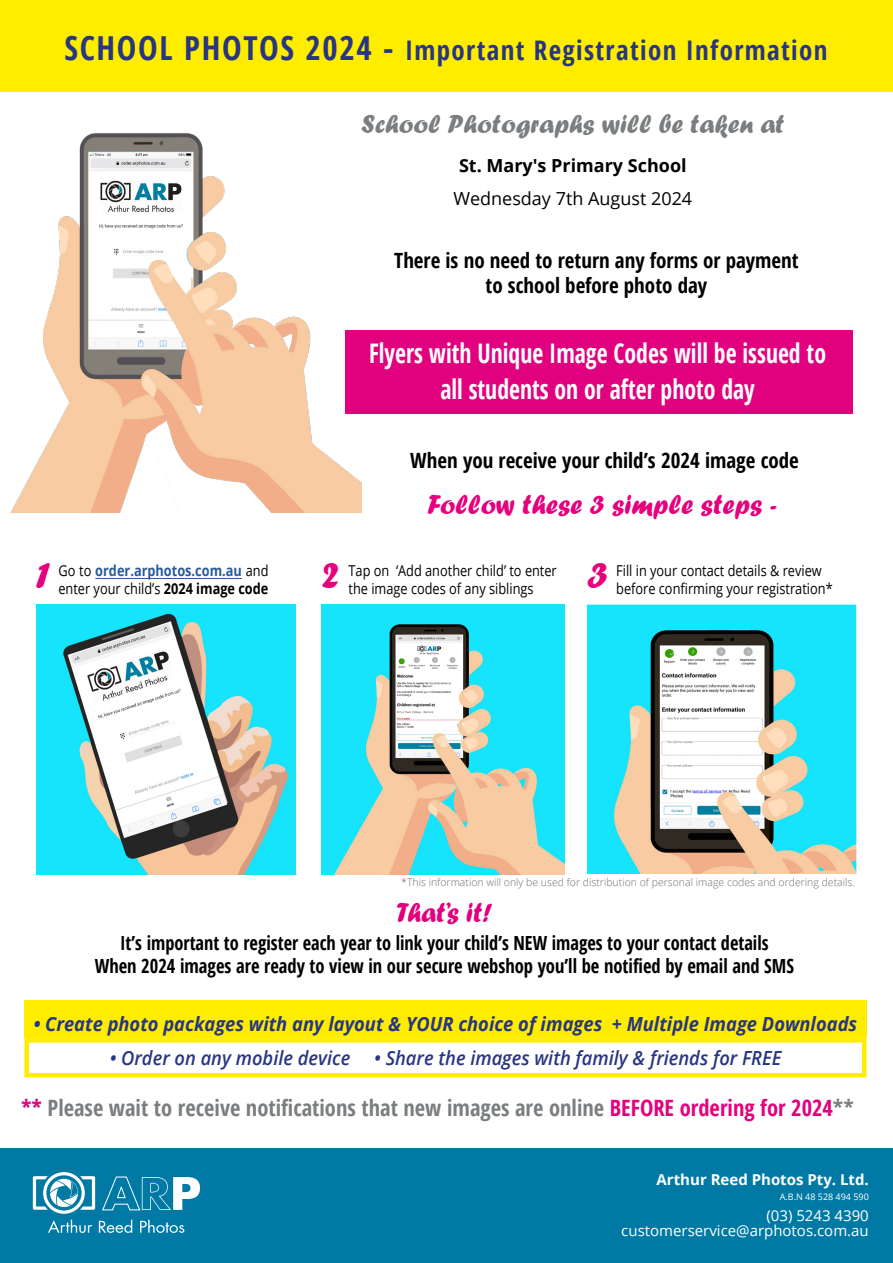
<style>
.page{position:relative;width:893px;height:1263px;background:#fff}
.page>*{position:absolute;margin:0;border:0;box-sizing:border-box;transform-origin:0 0}
.t1{font:39px "Forte";color:#e6007d}
.t2{font:28.5px "Forte";color:#e6007d}
.t3{font:28.5px "Forte";color:#e1007e;scale:.95 1}
.t4{font:700 condensed 27px/36px "Open Sans";color:#fff;text-align:center;scale:.88 1}
.t5{font:700 condensed 27px "Open Sans";letter-spacing:.05em;color:#283583}
.t6{font:27px "Forte";color:#7b7e80}
.t7{font:700 condensed 22.5px "Open Sans";color:#7b7e80}
.t8{font:700 condensed 21px/25.2px "Open Sans";color:#000;text-align:center}
.t9{font:700 condensed 19.5px/23.4px "Open Sans";color:#000;text-align:center;scale:.94 1}
.t10{font:italic 700 19.5px "Open Sans";color:#283583;scale:.94 1}
.t11{font:italic 600 19.5px "Open Sans";color:#283583;scale:.94 1}
.t12{font:700 18px "Open Sans";color:#000}
.t13{font:18px "Open Sans";color:#000}
.t14{font:15px/18px "Open Sans";color:#000;scale:.85 1}
.t15{font:15px/15px "Open Sans";color:#fff;text-align:right}
.t16{font:700 15px "Open Sans";color:#fff}
.t17{font:300 10.5px "Open Sans";color:#716e6c}
.t18{font:9px "Open Sans";color:#fff}
.s1{font-size:33px}
.s2{font-weight:700;color:#275b9b}
.s3{font-weight:700}
.s4{color:#e1007e}
.s5{color:#e6007d}
</style>
<div class="page">
<img style="left:11px;top:133px;width:351px;height:379px">
<div style="left:345px;top:331px;width:508px;height:83px;background:#e1007e"></div>
<div style="left:0;top:1149px;width:893px;height:114px;background:#007aa5"></div>
<svg style="left:48px;top:1220px;width:44px;height:13px"></svg>
<svg style="left:99px;top:1220px;width:33px;height:13px"></svg>
<svg style="left:140px;top:1220px;width:44px;height:13px"></svg>
<svg style="left:33px;top:1172px;width:62px;height:42px"></svg>
<svg style="left:102px;top:1176px;width:98px;height:34px"></svg>
<div style="left:0;top:0;width:893px;height:92px;background:#ffed00"></div>
<img style="left:36px;top:605px;width:259px;height:269px">
<img style="left:587px;top:605px;width:269px;height:269px">
<img style="left:321px;top:605px;width:243px;height:269px">
<hr style="left:95px;top:578px;width:147px;height:1px;background:#275b9b">
<div style="left:24px;top:1038px;width:842px;height:39px;border:4px solid #ffed00"></div>
<div style="left:24px;top:1001px;width:842px;height:37px;background:#ffed00"></div>
<h3 class="t5" style="left:64px;top:31px;width:765px"><span class="s1">SCHOOL PHOTOS 2024 -</span> Important Registration Information</h3>
<h3 class="t6" style="left:361px;top:108px;width:425px">School Photographs will be taken at</h3>
<p class="t12" style="left:459px;top:153px;width:229px">St. Mary's Primary School</p>
<p class="t13" style="left:453px;top:186px;width:240px">Wednesday 7th August 2024</p>
<h3 class="t8" style="left:394px;top:247px;width:406px">There is no need to return any forms or payment to school before photo day</h3>
<h3 class="t4" style="left:369px;top:334px;width:521px">Flyers with Unique Image Codes will be issued to all students on or after photo day</h3>
<h3 class="t8" style="left:410px;top:447px;width:390px">When you receive your child’s 2024 image code</h3>
<h2 class="t2" style="left:427px;top:488px;width:351px">Follow these 3 simple steps -</h2>
<h1 class="t1" style="left:35px;top:552px;width:16px">1</h1>
<h1 class="t1" style="left:321px;top:552px;width:19px">2</h1>
<h1 class="t1" style="left:587px;top:552px;width:22px">3</h1>
<p class="t14" style="left:58px;top:561px;width:249px">Go to <span class="s2">order.arphotos.com.au</span> and enter your child’s <span class="s3">2024 image code</span></p>
<p class="t14" style="left:349px;top:561px;width:246px">Tap on ‘Add another child’ to enter the image codes of any siblings</p>
<p class="t14" style="left:616px;top:561px;width:256px">Fill in your contact details &amp; review before confirming your registration*</p>
<p class="t17" style="left:401px;top:875px;width:455px">*This information will only be used for distribution of personal image codes and ordering details.</p>
<h2 class="t3" style="left:396px;top:896px;width:102px">That’s it!</h2>
<h3 class="t9" style="left:95px;top:931px;width:745px">It’s important to register each year to link your child’s NEW images to your contact details<br>When 2024 images are ready to view in our secure webshop you’ll be notified by email and SMS</h3>
<h3 class="t10" style="left:34px;top:1010px;width:877px">• Create photo packages with any layout &amp; YOUR choice of images + Multiple Image Downloads</h3>
<h3 class="t11" style="left:110px;top:1045px;width:716px">• Order on any mobile device • Share the images with family &amp; friends for FREE</h3>
<h3 class="t7" style="left:21px;top:1092px;width:834px"><span class="s4">**</span> Please wait to receive notifications that new images are online <span class="s5">BEFORE ordering</span> <span class="s4">for 2024</span>**</h3>
<p class="t16" style="left:657px;top:1168px;width:214px">Arthur Reed Photos Pty. Ltd.</p>
<p class="t18" style="left:780px;top:1190px;width:91px">A.B.N 48 528 494 590</p>
<p class="t15" style="left:621px;top:1207px;width:249px">(03) 5243 4390 customerservice@arphotos.com.au</p>
</div>
